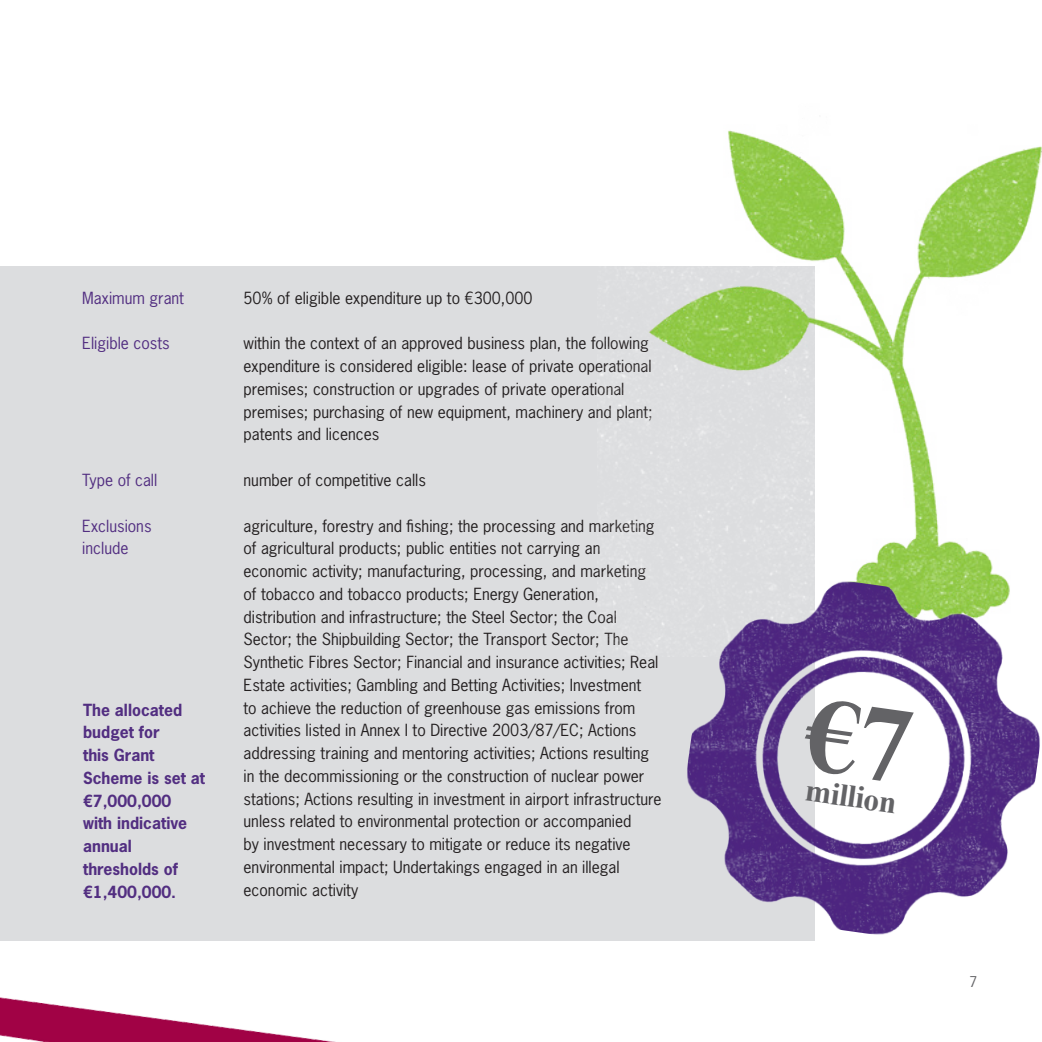
<style>
.page{position:relative;width:1042px;height:1042px;background:#fff}
.page>*{position:absolute;margin:0;border:0;box-sizing:border-box;transform-origin:0 0}
.t1{font:700 31.5px "Times New Roman";color:#636366}
.t2{font:15.75px/22.8px "News Gothic Std";color:#231f20}
.t3{font:700 15.75px/22.8px "News Gothic Std";color:#522e81}
.t4{font:15.75px/22.8px "News Gothic Std";color:#522e81}
.t5{font:14px "News Gothic Std";color:#636366}
</style>
<div class="page">
<div style="left:0;top:266px;width:814px;height:674px;background:#dcdddf"></div>
<img style="left:597px;top:130px;width:445px;height:519px">
<img style="left:0;top:997px;width:336px;height:45px">
<img style="left:668px;top:562px;width:374px;height:379px">
<svg style="left:800px;top:696px;width:114px;height:88px"></svg>
<p class="t4" style="left:82px;top:286px;width:103px">Maximum grant</p>
<p class="t4" style="left:82px;top:332px;width:89px">Eligible costs</p>
<p class="t4" style="left:82px;top:468px;width:77px">Type of call</p>
<p class="t4" style="left:82px;top:514px;width:71px">Exclusions include</p>
<p class="t3" style="left:83px;top:698px;width:123px">The allocated budget for<br>this Grant<br>Scheme is set at €7,000,000<br>with indicative annual thresholds of €1,400,000.</p>
<p class="t2" style="left:243px;top:286px;width:291px">50% of eligible expenditure up to €300,000</p>
<p class="t2" style="left:243px;top:332px;width:411px">within the context of an approved business plan, the following expenditure is considered eligible: lease of private operational premises; construction or upgrades of private operational premises; purchasing of new equipment, machinery and plant; patents and licences</p>
<p class="t2" style="left:243px;top:468px;width:184px">number of competitive calls</p>
<p class="t2" style="left:243px;top:514px;width:419px">agriculture, forestry and fishing; the processing and marketing of agricultural products; public entities not carrying an economic activity; manufacturing, processing, and marketing of tobacco and tobacco products; Energy Generation, distribution and infrastructure; the Steel Sector; the Coal Sector; the Shipbuilding Sector; the Transport Sector; The Synthetic Fibres Sector; Financial and insurance activities; Real Estate activities; Gambling and Betting Activities; Investment<br>to achieve the reduction of greenhouse gas emissions from activities listed in Annex I to Directive 2003/87/EC; Actions addressing training and mentoring activities; Actions resulting in the decommissioning or the construction of nuclear power stations; Actions resulting in investment in airport infrastructure unless related to environmental protection or accompanied<br>by investment necessary to mitigate or reduce its negative environmental impact; Undertakings engaged in an illegal economic activity</p>
<p class="t1" style="left:809px;top:767px;width:93px;rotate:8deg">million</p>
<p class="t5" style="left:969px;top:972px;width:10px">7</p>
</div>
